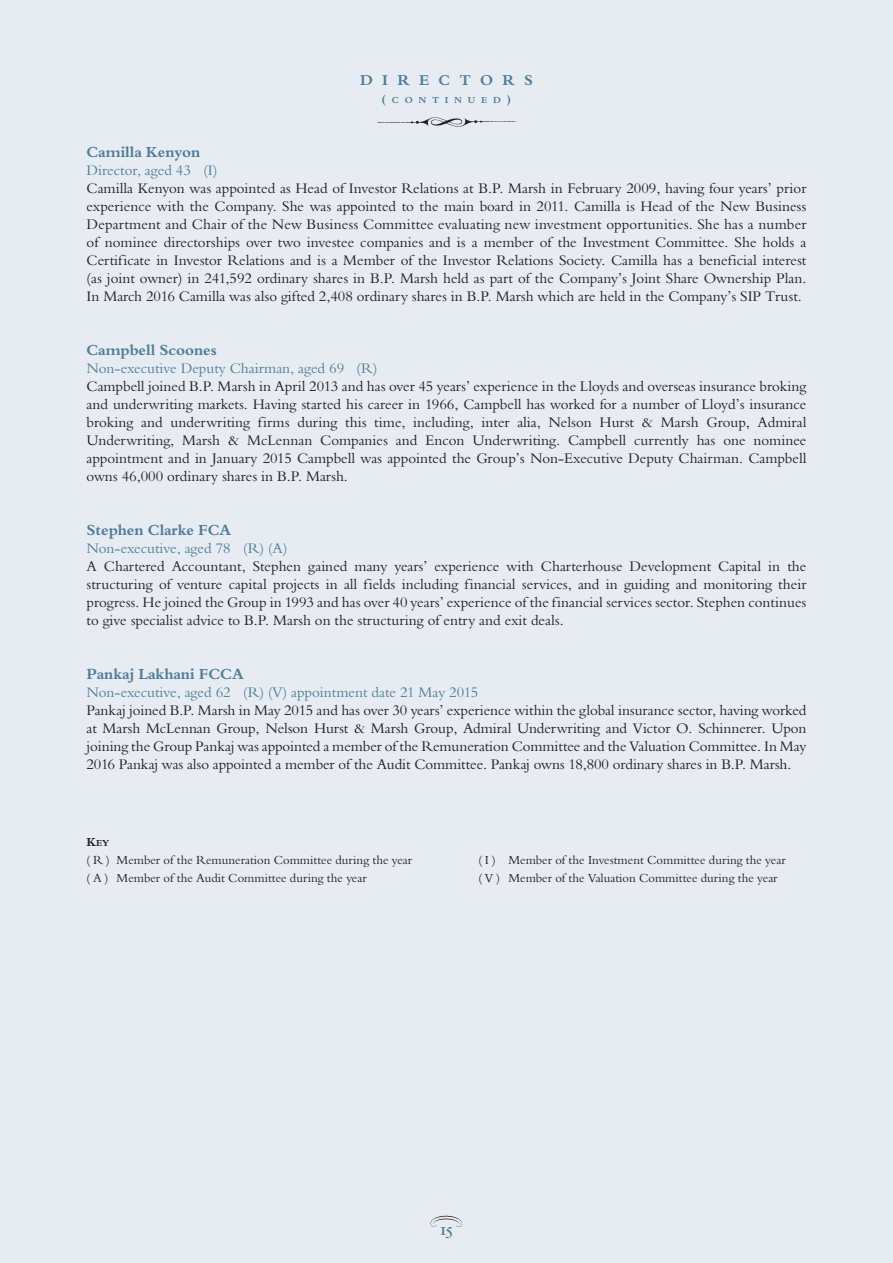
<style>
.page{position:relative;width:893px;height:1263px;background:#e6ecf1}
.page>*{position:absolute;margin:0;border:0;box-sizing:border-box;transform-origin:0 0}
.t1{font:700 16.5px "Bergamo Sm Caps";color:#517d98}
.t2{font:700 15px "Bergamo";color:#517d98}
.t3{font:700 14.7px "Bergamo";letter-spacing:.645em;color:#517d98}
.t4{font:14.25px/18px "Bergamo";color:#231f20;text-align:justify}
.t5{font:14.25px "Bergamo";color:#517d98}
.t6{font:12px/18px "Bergamo";color:#231f20}
.t7{font:700 9px "Bergamo";letter-spacing:.645em;color:#517d98}
.t8{font:700 9px "Bergamo";color:#231f20}
.s1{font-size:12px}
</style>
<div class="page">
<img style="left:430px;top:1215px;width:32px;height:12px">
<img style="left:377px;top:117px;width:139px;height:10px">
<p class="t3" style="left:360px;top:71px;width:174px">DIRECTORS</p>
<p class="t7" style="left:381px;top:95px;width:131px"><span class="s1">(</span>CONTINUED<span class="s1">)</span></p>
<p class="t2" style="left:87px;top:143px;width:115px">Camilla Kenyon</p>
<p class="t5" style="left:87px;top:162px;width:132px">Director, aged 43 (I)</p>
<p class="t4" style="left:87px;top:179px;width:721px">Camilla Kenyon was appointed as Head of Investor Relations at B.P. Marsh in February 2009, having four years’ prior experience with the Company. She was appointed to the main board in 2011. Camilla is Head of the New Business Department and Chair of the New Business Committee evaluating new investment opportunities. She has a number of nominee directorships over two investee companies and is a member of the Investment Committee. She holds a Certificate in Investor Relations and is a Member of the Investor Relations Society. Camilla has a beneficial interest (as joint owner) in 241,592 ordinary shares in B.P. Marsh held as part of the Company’s Joint Share Ownership Plan.<br>In March 2016 Camilla was also gifted 2,408 ordinary shares in B.P. Marsh which are held in the Company’s SIP Trust.</p>
<p class="t2" style="left:87px;top:341px;width:132px">Campbell Scoones</p>
<p class="t5" style="left:87px;top:360px;width:293px">Non-executive Deputy Chairman, aged 69 (R)</p>
<p class="t4" style="left:87px;top:377px;width:721px">Campbell joined B.P. Marsh in April 2013 and has over 45 years’ experience in the Lloyds and overseas insurance broking and underwriting markets. Having started his career in 1966, Campbell has worked for a number of Lloyd’s insurance broking and underwriting firms during this time, including, inter alia, Nelson Hurst &amp; Marsh Group, Admiral Underwriting, Marsh &amp; McLennan Companies and Encon Underwriting. Campbell currently has one nominee appointment and in January 2015 Campbell was appointed the Group’s Non-Executive Deputy Chairman. Campbell owns 46,000 ordinary shares in B.P. Marsh.</p>
<p class="t2" style="left:87px;top:521px;width:146px">Stephen Clarke FCA</p>
<p class="t5" style="left:87px;top:540px;width:203px">Non-executive, aged 78 (R) (A)</p>
<p class="t4" style="left:87px;top:557px;width:721px">A Chartered Accountant, Stephen gained many years’ experience with Charterhouse Development Capital in the structuring of venture capital projects in all fields including financial services, and in guiding and monitoring their progress. He joined the Group in 1993 and has over 40 years’ experience of the financial services sector. Stephen continues to give specialist advice to B.P. Marsh on the structuring of entry and exit deals.</p>
<p class="t2" style="left:87px;top:665px;width:159px">Pankaj Lakhani FCCA</p>
<p class="t5" style="left:87px;top:684px;width:393px">Non-executive, aged 62 (R) (V) appointment date 21 May 2015</p>
<p class="t4" style="left:87px;top:701px;width:721px">Pankaj joined B.P. Marsh in May 2015 and has over 30 years’ experience within the global insurance sector, having worked at Marsh McLennan Group, Nelson Hurst &amp; Marsh Group, Admiral Underwriting and Victor O. Schinnerer. Upon joining the Group Pankaj was appointed a member of the Remuneration Committee and the Valuation Committee. In May 2016 Pankaj was also appointed a member of the Audit Committee. Pankaj owns 18,800 ordinary shares in B.P. Marsh.</p>
<p class="t8" style="left:87px;top:838px;width:24px"><span class="s1">K</span>EY</p>
<p class="t6" style="left:87px;top:851px;width:327px">( R ) Member of the Remuneration Committee during the year ( A ) Member of the Audit Committee during the year</p>
<p class="t6" style="left:478px;top:851px;width:309px">( I ) Member of the Investment Committee during the year ( V ) Member of the Valuation Committee during the year</p>
<p class="t1" style="left:440px;top:1219px;width:14px">15</p>
</div>
